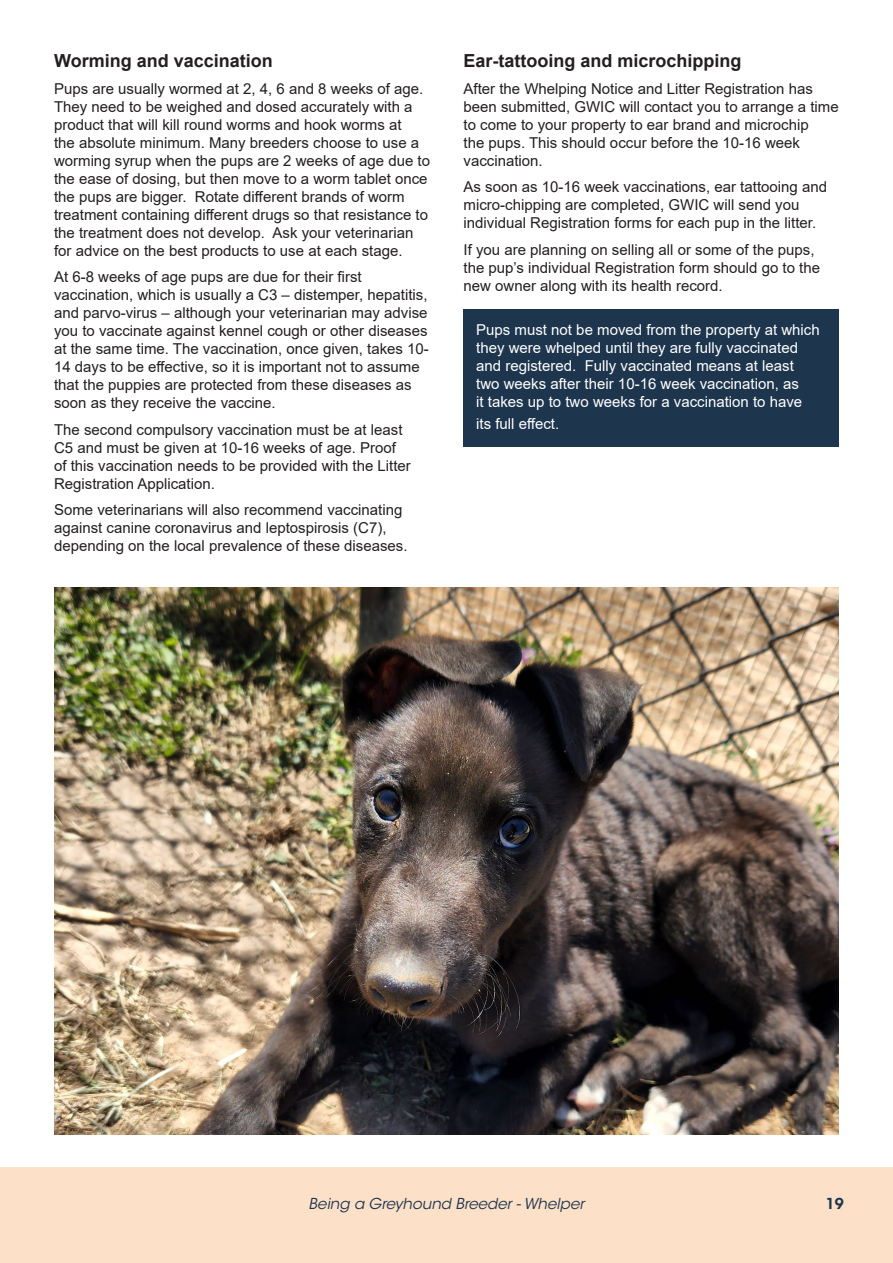
<style>
.page{position:relative;width:893px;height:1263px;background:#fff}
.page>*{position:absolute;margin:0;border:0;box-sizing:border-box;transform-origin:0 0}
.t1{font:700 18px "Arial";color:#231f20}
.t2{font:15px/18px "Arial";color:#231f20}
.t3{font:15px/18px "Arial";color:#fff}
.t4{font:italic 15px "ITC Avant Garde Std";color:#1e354e}
.t5{font:600 15px "ITC Avant Garde Std";color:#1e354e}
</style>
<div class="page">
<div style="left:0;top:1167px;width:893px;height:96px;background:#fce0c7"></div>
<div style="left:463px;top:309px;width:376px;height:137px;background:#1e354e"></div>
<img style="left:54px;top:587px;width:785px;height:547px">
<p class="t1" style="left:54px;top:48px;width:220px">Worming and vaccination</p>
<p class="t2" style="left:54px;top:79px;width:378px">Pups are usually wormed at 2, 4, 6 and 8 weeks of age.<br>They need to be weighed and dosed accurately with a product that will kill round worms and hook worms at<br>the absolute minimum. Many breeders choose to use a worming syrup when the pups are 2 weeks of age due to the ease of dosing, but then move to a worm tablet once the pups are bigger. Rotate different brands of worm treatment containing different drugs so that resistance to the treatment does not develop. Ask your veterinarian for advice on the best products to use at each stage.</p>
<p class="t2" style="left:54px;top:268px;width:376px">At 6-8 weeks of age pups are due for their first vaccination, which is usually a C3 – distemper, hepatitis, and parvo-virus – although your veterinarian may advise you to vaccinate against kennel cough or other diseases at the same time. The vaccination, once given, takes 10- 14 days to be effective, so it is important not to assume that the puppies are protected from these diseases as soon as they receive the vaccine.</p>
<p class="t2" style="left:54px;top:420px;width:358px">The second compulsory vaccination must be at least C5 and must be given at 10-16 weeks of age. Proof of this vaccination needs to be provided with the Litter Registration Application.</p>
<p class="t2" style="left:54px;top:501px;width:355px">Some veterinarians will also recommend vaccinating against canine coronavirus and leptospirosis (C7), depending on the local prevalence of these diseases.</p>
<p class="t1" style="left:463px;top:48px;width:280px">Ear-tattooing and microchipping</p>
<p class="t2" style="left:463px;top:79px;width:377px">After the Whelping Notice and Litter Registration has been submitted, GWIC will contact you to arrange a time to come to your property to ear brand and microchip<br>the pups. This should occur before the 10-16 week vaccination.</p>
<p class="t2" style="left:463px;top:178px;width:365px">As soon as 10-16 week vaccinations, ear tattooing and micro-chipping are completed, GWIC will send you individual Registration forms for each pup in the litter.</p>
<p class="t2" style="left:463px;top:240px;width:358px">If you are planning on selling all or some of the pups, the pup’s individual Registration form should go to the new owner along with its health record.</p>
<p class="t3" style="left:476px;top:321px;width:345px">Pups must not be moved from the property at which they were whelped until they are fully vaccinated and registered. Fully vaccinated means at least two weeks after their 10-16 week vaccination, as<br>it takes up to two weeks for a vaccination to have</p>
<p class="t3" style="left:476px;top:414px;width:85px">its full effect.</p>
<p class="t4" style="left:309px;top:1194px;width:277px">Being a Greyhound Breeder - Whelper</p>
<p class="t5" style="left:826px;top:1194px;width:20px">19</p>
</div>
